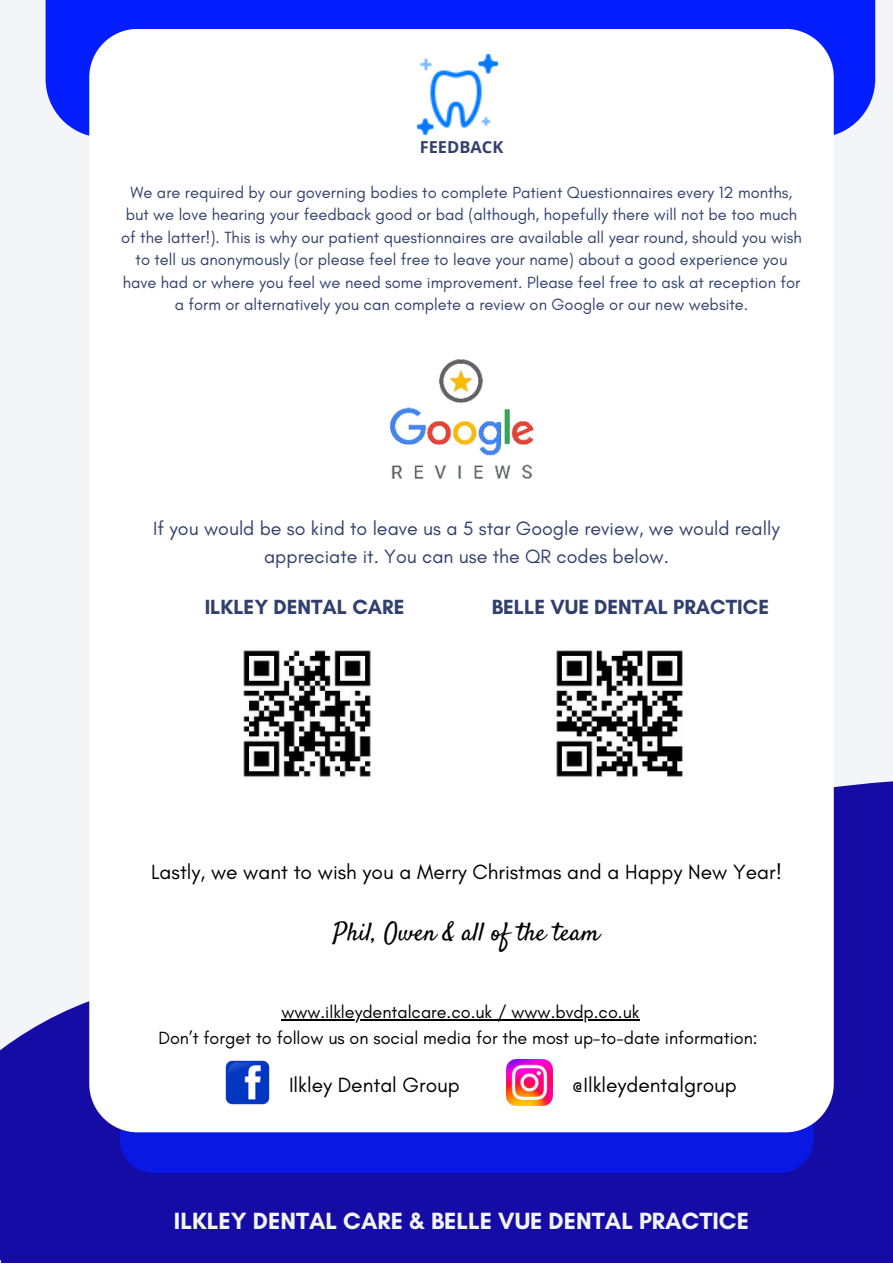
<style>
.page{position:relative;width:893px;height:1264px;background:#fff}
.page>*{position:absolute;margin:0;border:0;box-sizing:border-box;transform-origin:0 0}
.t1{font:25.5px "Satisfy";color:#000}
.t2{font:700 23.85px "Glacial Indifference";color:#f3f5f9}
.t3{font:21px "Glacial Indifference";color:#000}
.t4{font:700 20.85px "Glacial Indifference";color:#31406d}
.t5{font:19.65px/27.3px "Glacial Indifference";color:#31406d;text-align:center}
.t6{font:18px "Glacial Indifference";color:#000}
.t7{font:16.5px/22.5px "Glacial Indifference";color:#31406d;text-align:center}
.t8{font:700 16.5px "Open Sans";color:#31406d}
</style>
<div class="page">
<div style="left:0;top:0;width:892px;height:1262px;background:#f3f5f9"></div>
<div style="left:45px;top:0;width:831px;height:136px;background:#051eff"></div>
<svg style="left:0;top:781px;width:892px;height:481px;fill:#140ca4"></svg>
<div style="left:120px;top:993px;width:693px;height:180px;background:#0918e3;border-radius:34px"></div>
<div style="left:89px;top:29px;width:744px;height:1103px;background:#fff;border-radius:48px"></div>
<img style="left:416px;top:54px;width:82px;height:82px">
<img style="left:225px;top:1060px;width:45px;height:45px">
<img style="left:506px;top:1059px;width:46px;height:46px">
<hr style="left:281px;top:1019px;width:211px;height:1px;background:#000">
<svg style="left:492px;top:1019px;width:19px;height:1px"></svg>
<hr style="left:511px;top:1019px;width:128px;height:1px;background:#000">
<img style="left:390px;top:359px;width:144px;height:120px">
<img style="left:243px;top:650px;width:128px;height:127px">
<img style="left:556px;top:650px;width:127px;height:127px">
<p class="t8" style="left:419px;top:135px;width:85px">FEEDBACK</p>
<p class="t7" style="left:121px;top:181px;width:682px">We are required by our governing bodies to complete Patient Questionnaires every 12 months, but we love hearing your feedback good or bad (although, hopefully there will not be too much of the latter!). This is why our patient questionnaires are available all year round, should you wish to tell us anonymously (or please feel free to leave your name) about a good experience you have had or where you feel we need some improvement. Please feel free to ask at reception for a form or alternatively you can complete a review on Google or our new website.</p>
<p class="t5" style="left:153px;top:515px;width:628px">If you would be so kind to leave us a 5 star Google review, we would really appreciate it. You can use the QR codes below.</p>
<p class="t4" style="left:205px;top:594px;width:201px">ILKLEY DENTAL CARE</p>
<p class="t4" style="left:491px;top:594px;width:279px">BELLE VUE DENTAL PRACTICE</p>
<p class="t3" style="left:151px;top:859px;width:632px">Lastly, we want to wish you a Merry Christmas and a Happy New Year!</p>
<p class="t1" style="left:333px;top:916px;width:268px">Phil, Owen &amp; all of the team</p>
<p class="t6" style="left:281px;top:1001px;width:359px">www.ilkleydentalcare.co.uk / www.bvdp.co.uk</p>
<p class="t6" style="left:158px;top:1027px;width:600px">Don’t forget to follow us on social media for the most up-to-date information:</p>
<p class="t3" style="left:289px;top:1071px;width:172px">Ilkley Dental Group</p>
<p class="t3" style="left:572px;top:1071px;width:166px">@Ilkleydentalgroup</p>
<p class="t2" style="left:174px;top:1206px;width:576px">ILKLEY DENTAL CARE &amp; BELLE VUE DENTAL PRACTICE</p>
</div>
